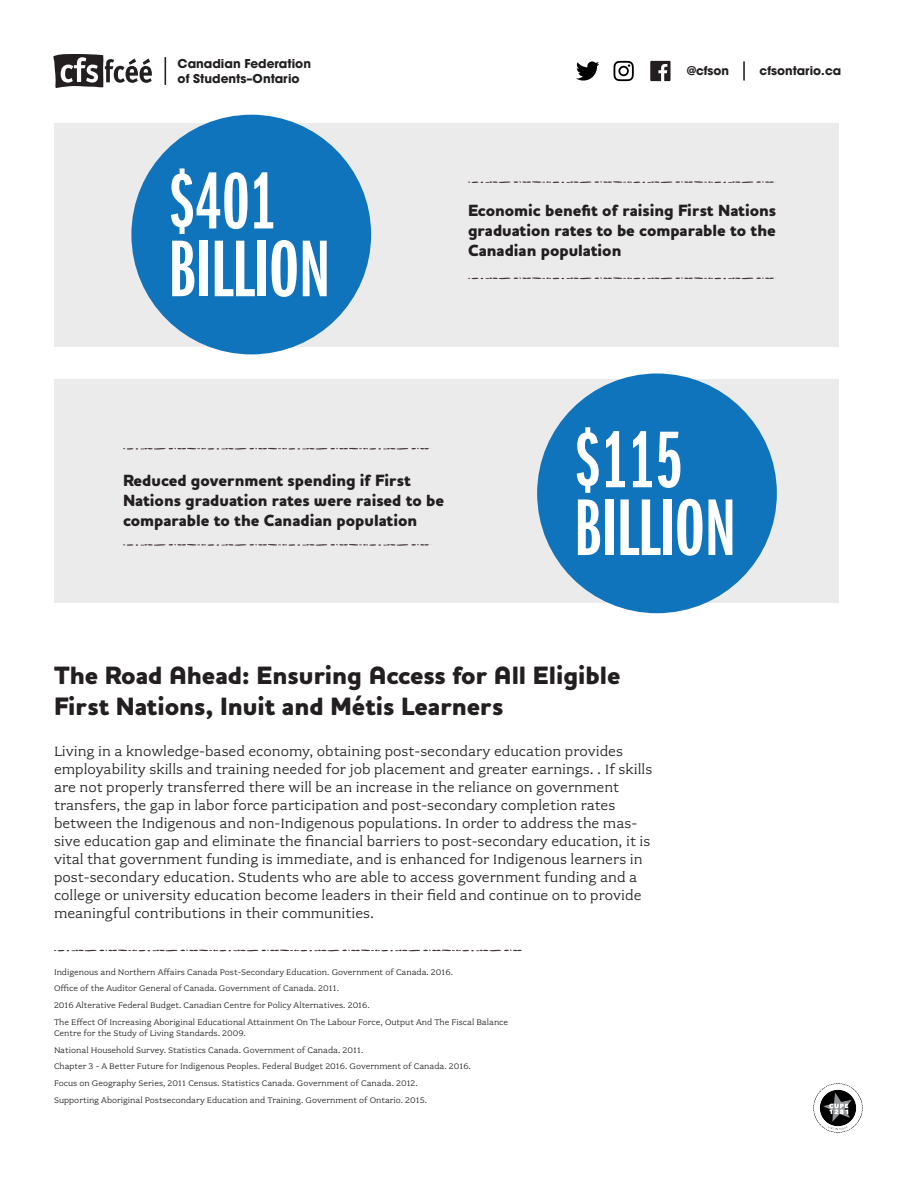
<style>
.page{position:relative;width:918px;height:1188px;background:#fff}
.page>*{position:absolute;margin:0;border:0;box-sizing:border-box;transform-origin:0 0}
.t1{font:83.25px/67.8px "Franklin Gothic URW Ext Com D Dem";color:#fff}
.sub-header{font:800 25.5px/30.6px "Houschka Alt Pro";color:#231f20}
.sub-header-2{font:800 16.5px/19.8px "Houschka Alt Pro";color:#231f20;text-align:justify}
.body{font:15px/18px "Fairplex Wide OT";color:#231f20}
.logo_links{font:700 12.15px "ITC Avant Garde Pro";color:#231f20}
.logo_links-2{font:700 12px "ITC Avant Garde Pro";color:#231f20}
.footnotes{font:9px/10.8px "Fairplex Wide OT";color:#231f20}
</style>
<div class="page">
<div style="left:54px;top:123px;width:784px;height:223px;background:#ecebeb"></div>
<div style="left:131px;top:115px;width:240px;height:239px;background:#1074bc;border-radius:50%"></div>
<div style="left:54px;top:379px;width:784px;height:224px;background:#ecebeb"></div>
<svg style="left:468px;top:277px;width:306px;height:2px"></svg>
<svg style="left:123px;top:544px;width:306px;height:2px"></svg>
<svg style="left:468px;top:181px;width:306px;height:2px"></svg>
<svg style="left:123px;top:447px;width:306px;height:3px"></svg>
<svg style="left:54px;top:949px;width:468px;height:3px"></svg>
<svg style="left:165px;top:57px;width:1px;height:28px"></svg>
<hr style="left:743px;top:61px;width:2px;height:20px;background:#231f20">
<svg style="left:53px;top:54px;width:99px;height:34px"></svg>
<svg style="left:576px;top:61px;width:23px;height:20px"></svg>
<svg style="left:614px;top:61px;width:20px;height:20px"></svg>
<svg style="left:650px;top:61px;width:21px;height:20px"></svg>
<div style="left:537px;top:374px;width:240px;height:239px;background:#1074bc;border-radius:50%"></div>
<img style="left:814px;top:1083px;width:49px;height:49px">
<p class="logo_links" style="left:178px;top:56px;width:135px">Canadian Federation</p>
<p class="logo_links" style="left:178px;top:70px;width:123px">of Students–Ontario</p>
<p class="t1" style="left:168px;top:169px;width:109px">$401</p>
<p class="t1" style="left:168px;top:237px;width:163px">BILLION</p>
<p class="logo_links-2" style="left:687px;top:63px;width:44px">@cfson</p>
<p class="logo_links-2" style="left:760px;top:63px;width:83px">cfsontario.ca</p>
<p class="sub-header-2" style="left:468px;top:201px;width:310px">Economic benefit of raising First Nations graduation rates to be comparable to the Canadian population</p>
<p class="sub-header-2" style="left:123px;top:471px;width:323px;text-align:left">Reduced government spending if First<br>Nations graduation rates were raised to be comparable to the Canadian population</p>
<p class="t1" style="left:574px;top:428px;width:163px">$115<br>BILLION</p>
<p class="sub-header" style="left:54px;top:661px;width:568px">The Road Ahead: Ensuring Access for All Eligible<br>First Nations, Inuit and Métis Learners</p>
<p class="body" style="left:54px;top:742px;width:600px">Living in a knowledge-based economy, obtaining post-secondary education provides employability skills and training needed for job placement and greater earnings. . If skills are not properly transferred there will be an increase in the reliance on government transfers, the gap in labor force participation and post-secondary completion rates between the Indigenous and non-Indigenous populations. In order to address the mas&shy;sive education gap and eliminate the financial barriers to post-secondary education, it is vital that government funding is immediate, and is enhanced for Indigenous learners in post-secondary education. Students who are able to access government funding and a college or university education become leaders in their field and continue on to provide meaningful contributions in their communities.</p>
<p class="footnotes" style="left:54px;top:966px;width:401px">Indigenous and Northern Affairs Canada Post-Secondary Education. Government of Canada. 2016.</p>
<p class="footnotes" style="left:54px;top:983px;width:287px">Office of the Auditor General of Canada. Government of Canada. 2011.</p>
<p class="footnotes" style="left:54px;top:1000px;width:317px">2016 Alterative Federal Budget. Canadian Centre for Policy Alternatives. 2016.</p>
<p class="footnotes" style="left:54px;top:1017px;width:456px">The Effect Of Increasing Aboriginal Educational Attainment On The Labour Force, Output And The Fiscal Balance<br>Centre for the Study of Living Standards. 2009.</p>
<p class="footnotes" style="left:54px;top:1044px;width:311px">National Household Survey. Statistics Canada. Government of Canada. 2011.</p>
<p class="footnotes" style="left:54px;top:1061px;width:418px">Chapter 3 - A Better Future for Indigenous Peoples. Federal Budget 2016. Government of Canada. 2016.</p>
<p class="footnotes" style="left:54px;top:1078px;width:365px">Focus on Geography Series, 2011 Census. Statistics Canada. Government of Canada. 2012.</p>
<p class="footnotes" style="left:54px;top:1095px;width:375px">Supporting Aboriginal Postsecondary Education and Training. Government of Ontario. 2015.</p>
</div>
